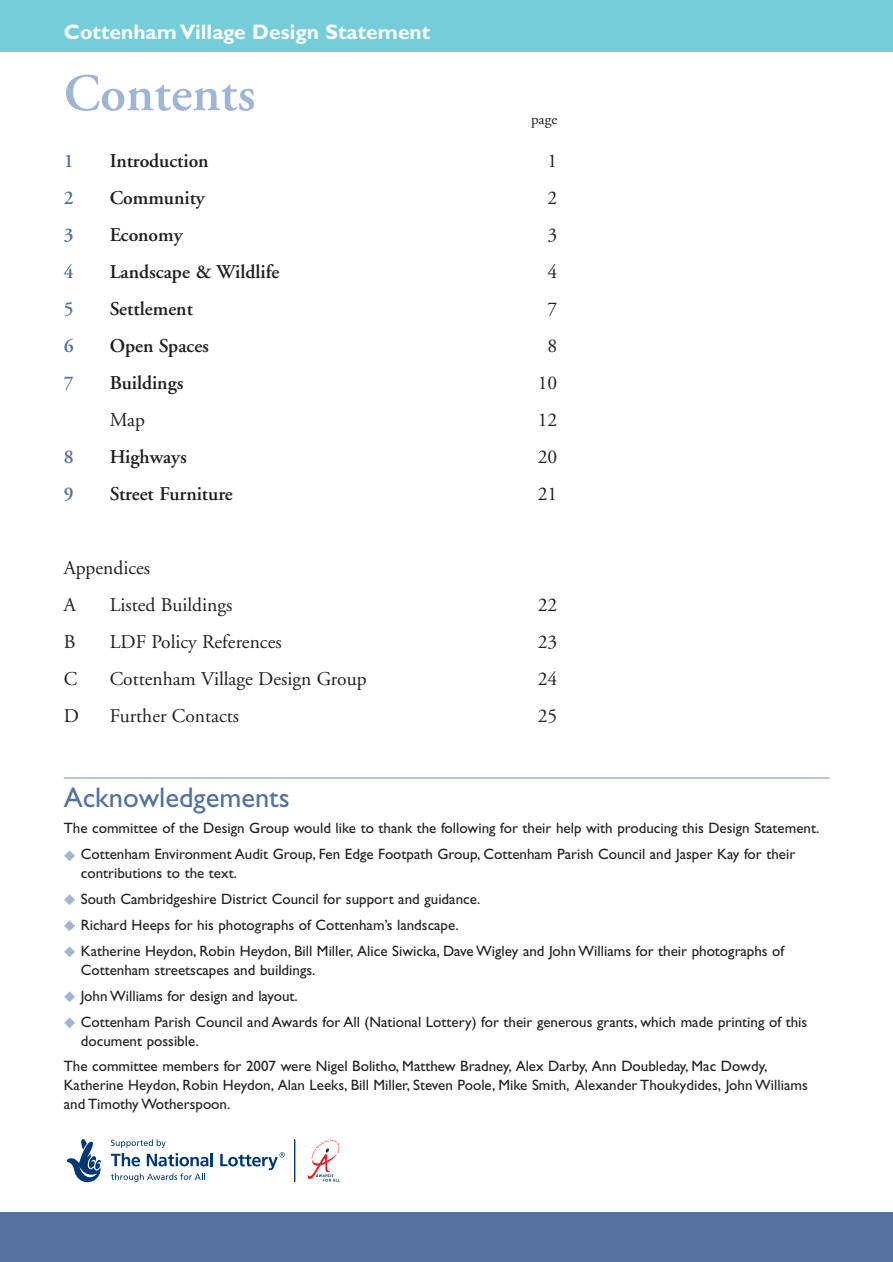
<style>
.page{position:relative;width:893px;height:1262px;background:#fff}
.page>*{position:absolute;margin:0;border:0;box-sizing:border-box;transform-origin:0 0}
.t1{font:600 52.5px "Adobe Garamond";color:#a0b4d3}
.t2{font:28.5px "Gill Sans";color:#54729d}
.t3{font:700 21px "Gill Sans";color:#fff}
.t4{font:19.5px/37px "Adobe Garamond";color:#231f20}
.t5{font:600 19.5px "Adobe Garamond";color:#231f20}
.t6{font:600 19.5px "Adobe Garamond";color:#54729d}
.t7{font:15px/18.8px "Gill Sans";color:#231f20}
.t8{font:15px "Adobe Garamond";color:#231f20}
.s1{color:#a0b4d3}
</style>
<div class="page">
<div style="left:0;top:0;width:892px;height:51px;background:#75cdd9"></div>
<div style="left:0;top:1212px;width:892px;height:49px;background:#54729d"></div>
<hr style="left:210px;top:1152px;width:3px;height:14px;background:#003874">
<svg style="left:67px;top:1139px;width:34px;height:43px"></svg>
<svg style="left:220px;top:1152px;width:64px;height:18px"></svg>
<svg style="left:111px;top:1139px;width:97px;height:27px"></svg>
<svg style="left:111px;top:1173px;width:94px;height:8px"></svg>
<svg style="left:307px;top:1139px;width:33px;height:42px"></svg>
<hr style="left:294px;top:1139px;width:1px;height:42px;background:#003874">
<hr style="left:64px;top:777px;width:765px;height:1px;background:#a0b4d3">
<h3 class="t3" style="left:64px;top:24px;width:368px">Cottenham Village Design Statement</h3>
<h1 class="t1" style="left:64px;top:72px;width:193px">Contents</h1>
<p class="t8" style="left:531px;top:113px;width:28px">page</p>
<h3 class="t6" style="left:64px;top:153px;width:11px">1</h3>
<h3 class="t5" style="left:110px;top:153px;width:101px">Introduction</h3>
<h3 class="t4" style="left:547px;top:144px;width:11px">1</h3>
<h3 class="t6" style="left:64px;top:190px;width:11px">2</h3>
<h3 class="t5" style="left:110px;top:190px;width:96px">Community</h3>
<h3 class="t4" style="left:547px;top:181px;width:11px">2</h3>
<h3 class="t6" style="left:64px;top:227px;width:11px">3</h3>
<h3 class="t5" style="left:110px;top:227px;width:74px">Economy</h3>
<h3 class="t4" style="left:547px;top:218px;width:11px">3</h3>
<h3 class="t6" style="left:64px;top:264px;width:11px">4</h3>
<h3 class="t5" style="left:110px;top:264px;width:171px">Landscape &amp; Wildlife</h3>
<h3 class="t4" style="left:547px;top:255px;width:11px">4</h3>
<h3 class="t6" style="left:64px;top:301px;width:11px">5</h3>
<h3 class="t5" style="left:110px;top:301px;width:85px">Settlement</h3>
<h3 class="t4" style="left:547px;top:292px;width:11px">7</h3>
<h3 class="t6" style="left:64px;top:338px;width:11px">6</h3>
<h3 class="t5" style="left:110px;top:338px;width:101px">Open Spaces</h3>
<h3 class="t4" style="left:547px;top:329px;width:11px">8</h3>
<h3 class="t6" style="left:64px;top:375px;width:11px">7</h3>
<h3 class="t5" style="left:110px;top:375px;width:75px">Buildings</h3>
<h3 class="t4" style="left:538px;top:366px;width:21px">10</h3>
<h3 class="t4" style="left:110px;top:403px;width:37px">Map</h3>
<h3 class="t4" style="left:538px;top:403px;width:21px">12</h3>
<h3 class="t6" style="left:64px;top:449px;width:11px">8</h3>
<h3 class="t5" style="left:110px;top:449px;width:79px">Highways</h3>
<h3 class="t4" style="left:538px;top:440px;width:21px">20</h3>
<h3 class="t6" style="left:64px;top:486px;width:11px">9</h3>
<h3 class="t5" style="left:110px;top:486px;width:125px">Street Furniture</h3>
<h3 class="t4" style="left:538px;top:477px;width:21px">21</h3>
<h3 class="t4" style="left:64px;top:551px;width:88px">Appendices<br>A</h3>
<h3 class="t4" style="left:110px;top:588px;width:124px">Listed Buildings</h3>
<h3 class="t4" style="left:538px;top:588px;width:21px">22</h3>
<h3 class="t4" style="left:64px;top:625px;width:13px">B</h3>
<h3 class="t4" style="left:110px;top:625px;width:173px">LDF Policy References</h3>
<h3 class="t4" style="left:538px;top:625px;width:21px">23</h3>
<h3 class="t4" style="left:64px;top:662px;width:15px">C</h3>
<h3 class="t4" style="left:110px;top:662px;width:258px">Cottenham Village Design Group</h3>
<h3 class="t4" style="left:538px;top:662px;width:21px">24</h3>
<h3 class="t4" style="left:64px;top:699px;width:17px">D</h3>
<h3 class="t4" style="left:110px;top:699px;width:131px">Further Contacts</h3>
<h3 class="t4" style="left:538px;top:699px;width:21px">25</h3>
<h2 class="t2" style="left:64px;top:788px;width:227px">Acknowledgements</h2>
<p class="t7" style="left:64px;top:820px;width:757px">The committee of the Design Group would like to thank the following for their help with producing this Design Statement.</p>
<p class="t7" style="left:81px;top:846px;width:716px;text-indent:-17px"><span class="s1">◆</span> Cottenham Environment Audit Group, Fen Edge Footpath Group, Cottenham Parish Council and Jasper Kay for their contributions to the text.</p>
<p class="t7" style="left:64px;top:891px;width:418px"><span class="s1">◆</span> South Cambridgeshire District Council for support and guidance.</p>
<p class="t7" style="left:64px;top:917px;width:396px"><span class="s1">◆</span> Richard Heeps for his photographs of Cottenham’s landscape.</p>
<p class="t7" style="left:81px;top:943px;width:705px;text-indent:-17px"><span class="s1">◆</span> Katherine Heydon, Robin Heydon, Bill Miller, Alice Siwicka, Dave Wigley and John Williams for their photographs of<br>Cottenham streetscapes and buildings.</p>
<p class="t7" style="left:64px;top:988px;width:235px"><span class="s1">◆</span> John Williams for design and layout.</p>
<p class="t7" style="left:81px;top:1014px;width:728px;text-indent:-17px"><span class="s1">◆</span> Cottenham Parish Council and Awards for All (National Lottery) for their generous grants, which made printing of this document possible.</p>
<p class="t7" style="left:64px;top:1058px;width:745px">The committee members for 2007 were Nigel Bolitho, Matthew Bradney, Alex Darby, Ann Doubleday, Mac Dowdy,<br>Katherine Heydon, Robin Heydon, Alan Leeks, Bill Miller, Steven Poole, Mike Smith, Alexander Thoukydides, John Williams and Timothy Wotherspoon.</p>
</div>
